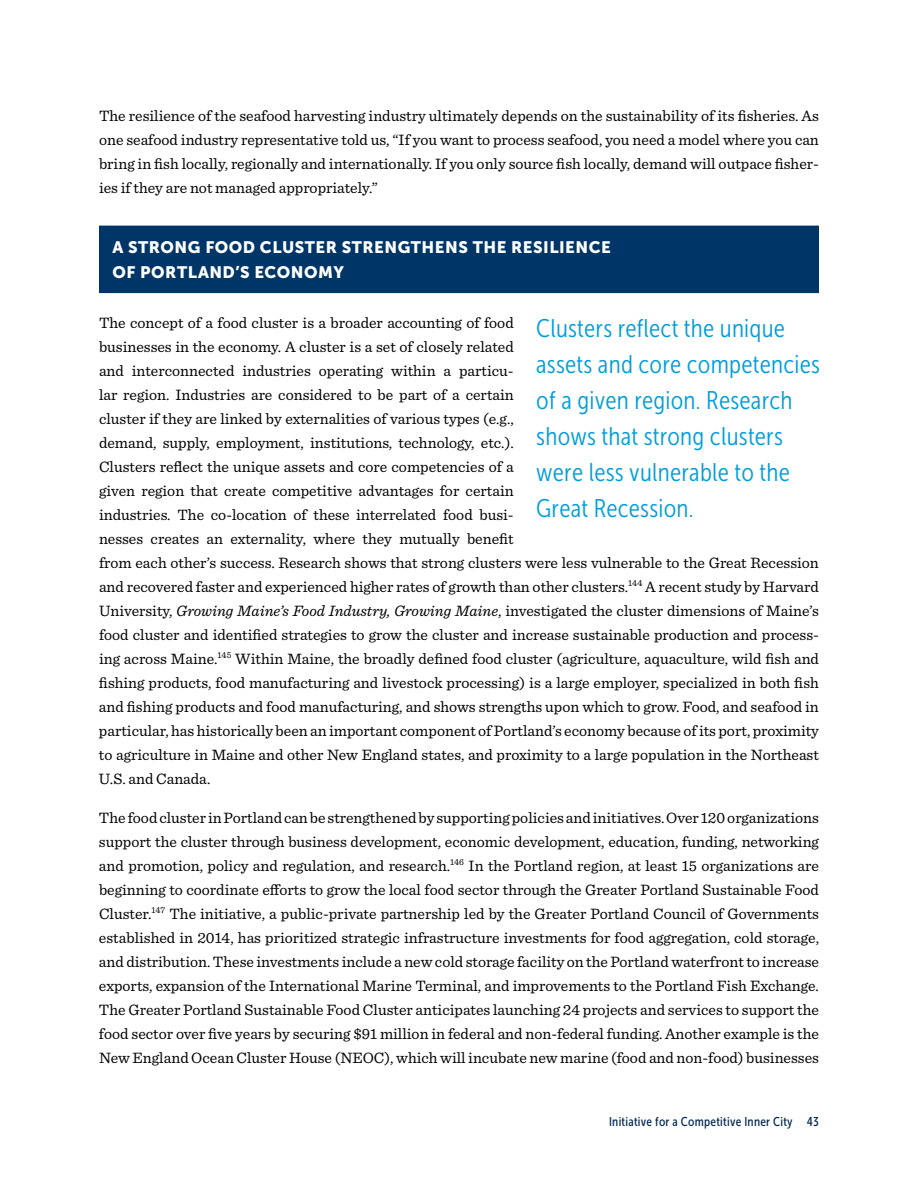
<style>
.page{position:relative;width:918px;height:1188px;background:#fff}
.page>*{position:absolute;margin:0;border:0;box-sizing:border-box;transform-origin:0 0}
.t1{font:25.5px/36px "Museo Sans Cond 300";letter-spacing:.01em;color:#009ddc}
.t2{font:16.5px/25.5px "Museo Sans 900";letter-spacing:.03em;color:#fff}
.t3{font:15.75px/24px "Sentinel";color:#000;text-align:justify}
.t4{font:12.75px "Museo Sans Cond 500";letter-spacing:.02em;color:#022951}
.s1{font-style:italic}
</style>
<div class="page">
<div style="left:99px;top:226px;width:720px;height:67px;background:#003667"></div>
<p class="t3" style="left:99px;top:102px;width:722px">The resilience of the seafood harvesting industry ultimately depends on the sustainability of its fisheries. As one seafood industry representative told us, “If you want to process seafood, you need a model where you can bring in fish locally, regionally and internationally. If you only source fish locally, demand will outpace fisher&shy;ies if they are not managed appropriately.”</p>
<p class="t2" style="left:112px;top:234px;width:500px">A STRONG FOOD CLUSTER STRENGTHENS THE RESILIENCE<br>OF PORTLAND’S ECONOMY</p>
<p class="t3" style="left:99px;top:309px;width:722px;text-align:left">The concept of a food cluster is a broader accounting of food<br>businesses in the economy. A cluster is a set of closely related<br>and interconnected industries operating within a particu-<br>lar region. Industries are considered to be part of a certain<br>cluster if they are linked by externalities of various types (e.g.,<br>demand, supply, employment, institutions, technology, etc.).<br>Clusters reflect the unique assets and core competencies of a<br>given region that create competitive advantages for certain<br>industries. The co-location of these interrelated food busi-<br>nesses creates an externality, where they mutually benefit<br>from each other’s success. Research shows that strong clusters were less vulnerable to the Great Recession and recovered faster and experienced higher rates of growth than other clusters.<sup>144</sup> A recent study by Harvard University, <span class="s1">Growing Maine’s Food Industry, Growing Maine</span>, investigated the cluster dimensions of Maine’s food cluster and identified strategies to grow the cluster and increase sustainable production and process&shy;ing across Maine.<sup>145</sup> Within Maine, the broadly defined food cluster (agriculture, aquaculture, wild fish and fishing products, food manufacturing and livestock processing) is a large employer, specialized in both fish and fishing products and food manufacturing, and shows strengths upon which to grow. Food, and seafood in particular, has historically been an important component of Portland’s economy because of its port, proximity to agriculture in Maine and other New England states, and proximity to a large population in the Northeast U.S. and Canada.</p>
<p class="t3" style="left:99px;top:804px;width:722px">The food cluster in Portland can be strengthened by supporting policies and initiatives. Over 120 organizations support the cluster through business development, economic development, education, funding, networking and promotion, policy and regulation, and research.<sup>146</sup> In the Portland region, at least 15 organizations are beginning to coordinate efforts to grow the local food sector through the Greater Portland Sustainable Food Cluster.<sup>147</sup> The initiative, a public-private partnership led by the Greater Portland Council of Governments established in 2014, has prioritized strategic infrastructure investments for food aggregation, cold storage, and distribution. These investments include a new cold storage facility on the Portland waterfront to increase exports, expansion of the International Marine Terminal, and improvements to the Portland Fish Exchange.<br>The Greater Portland Sustainable Food Cluster anticipates launching 24 projects and services to support the food sector over five years by securing $91 million in federal and non-federal funding.Another example is the New England Ocean Cluster House (NEOC), which will incubate new marine (food and non-food) businesses</p>
<h1 class="t1" style="left:536px;top:310px;width:285px">Clusters reflect the unique assets and core competencies of a given region. Research shows that strong clusters were less vulnerable to the<br>Great Recession.</h1>
<p class="t4" style="left:609px;top:1114px;width:211px">Initiative for a Competitive Inner City 43</p>
</div>
